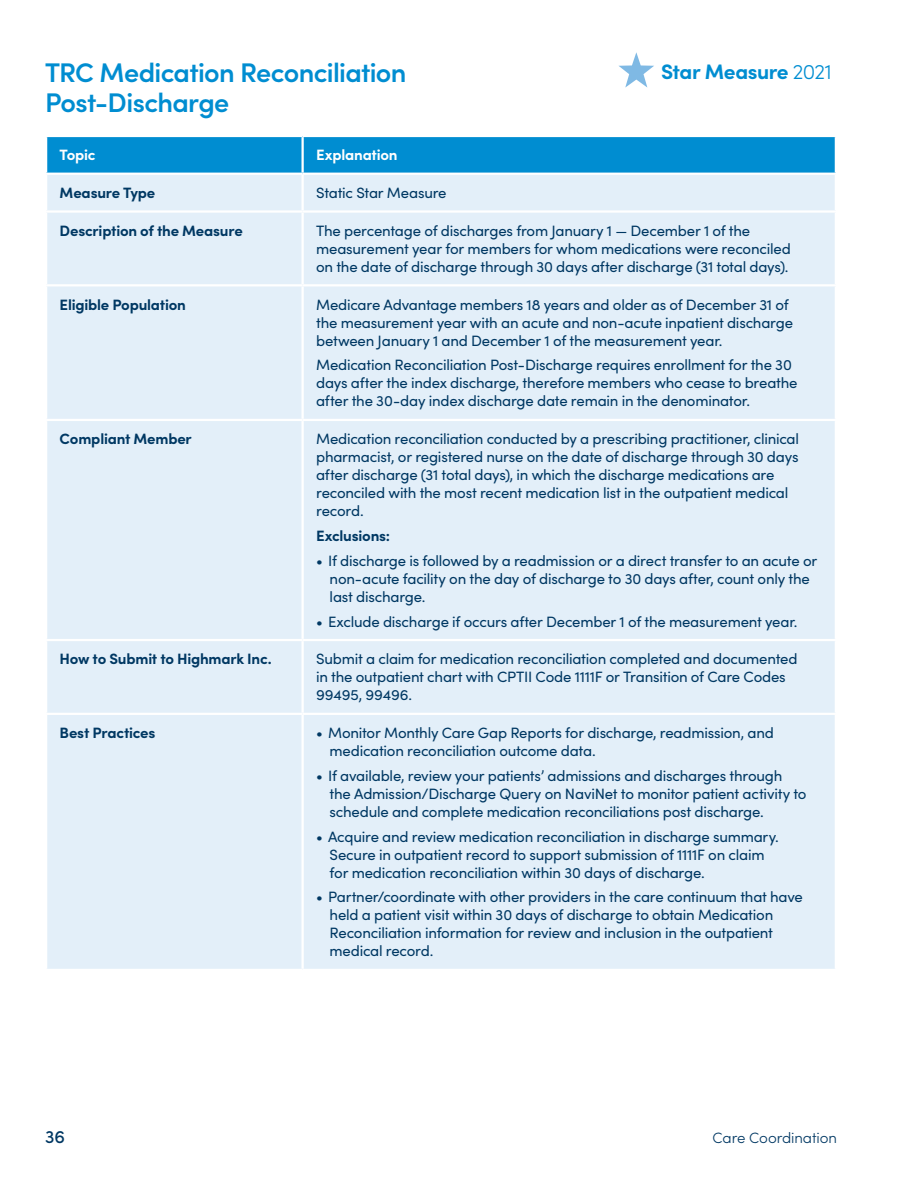
<style>
.page{position:relative;width:918px;height:1188px;background:#fff}
.page>*{position:absolute;margin:0;border:0;box-sizing:border-box;transform-origin:0 0}
.t1{font:600 27px/30px "Sofia Pro";letter-spacing:-.025em;color:#008dd1}
.t2{font:700 21px "Sofia Pro";letter-spacing:-.025em;color:#008dd1}
.t3{font:500 18px "Sofia Pro";color:#003863}
.Body{font:15px/18px "Sofia Pro";letter-spacing:-.015em;color:#003863}
.Body-2{font:700 15px "Sofia Pro";letter-spacing:-.015em;color:#003863}
.t4{font:300 15px "Sofia Pro";letter-spacing:-.005em;color:#003863}
.Table_Head{font:700 15px "Sofia Pro";letter-spacing:-.015em;color:#fff}
.s1{font-weight:300}
</style>
<div class="page">
<div style="left:47px;top:137px;width:788px;height:36px;background:#008dd1"></div>
<div style="left:47px;top:175px;width:788px;height:794px;background:#e3eff9"></div>
<hr style="left:302px;top:137px;width:2px;height:36px;background:#fff">
<hr style="left:302px;top:175px;width:2px;height:35px;background:#fff">
<hr style="left:45px;top:210px;width:258px;height:3px;background:#fff">
<hr style="left:303px;top:210px;width:534px;height:3px;background:#fff">
<hr style="left:302px;top:213px;width:2px;height:71px;background:#fff">
<hr style="left:45px;top:284px;width:258px;height:2px;background:#fff">
<hr style="left:303px;top:284px;width:534px;height:2px;background:#fff">
<hr style="left:302px;top:286px;width:2px;height:133px;background:#fff">
<hr style="left:45px;top:419px;width:258px;height:2px;background:#fff">
<hr style="left:303px;top:419px;width:534px;height:2px;background:#fff">
<hr style="left:302px;top:421px;width:2px;height:218px;background:#fff">
<hr style="left:45px;top:639px;width:258px;height:2px;background:#fff">
<hr style="left:303px;top:639px;width:534px;height:2px;background:#fff">
<hr style="left:302px;top:641px;width:2px;height:72px;background:#fff">
<hr style="left:45px;top:713px;width:258px;height:2px;background:#fff">
<hr style="left:303px;top:713px;width:534px;height:2px;background:#fff">
<hr style="left:302px;top:715px;width:2px;height:254px;background:#fff">
<svg style="left:618px;top:52px;width:36px;height:36px"></svg>
<h1 class="t1" style="left:45px;top:56px;width:363px">TRC Medication Reconciliation<br>Post-Discharge</h1>
<p class="Table_Head" style="left:60px;top:143px;width:38px">Topic</p>
<p class="Table_Head" style="left:316px;top:143px;width:83px">Explanation</p>
<p class="Body-2" style="left:60px;top:181px;width:97px">Measure Type</p>
<p class="Body" style="left:316px;top:183px;width:132px">Static Star Measure</p>
<p class="Body-2" style="left:60px;top:219px;width:185px">Description of the Measure</p>
<p class="Body" style="left:316px;top:221px;width:476px">The percentage of discharges from January 1 — December 1 of the measurement year for members for whom medications were reconciled on the date of discharge through 30 days after discharge (31 total days).</p>
<p class="Body-2" style="left:60px;top:293px;width:128px">Eligible Population</p>
<p class="Body" style="left:316px;top:295px;width:478px">Medicare Advantage members 18 years and older as of December 31 of the measurement year with an acute and non-acute inpatient discharge between January 1 and December 1 of the measurement year.</p>
<p class="Body" style="left:316px;top:355px;width:483px">Medication Reconciliation Post-Discharge requires enrollment for the 30 days after the index discharge, therefore members who cease to breathe after the 30-day index discharge date remain in the denominator.</p>
<p class="Body-2" style="left:60px;top:427px;width:134px">Compliant Member</p>
<p class="Body" style="left:316px;top:429px;width:484px">Medication reconciliation conducted by a prescribing practitioner, clinical pharmacist, or registered nurse on the date of discharge through 30 days after discharge (31 total days), in which the discharge medications are reconciled with the most recent medication list in the outpatient medical record.</p>
<p class="Body-2" style="left:316px;top:524px;width:76px">Exclusions:</p>
<p class="Body" style="left:330px;top:551px;width:489px;text-indent:-14px">• If discharge is followed by a readmission or a direct transfer to an acute or non-acute facility on the day of discharge to 30 days after, count only the last discharge.</p>
<p class="Body" style="left:316px;top:611px;width:481px">• Exclude discharge if occurs after December 1 of the measurement year.</p>
<p class="Body-2" style="left:60px;top:647px;width:214px">How to Submit to Highmark Inc.</p>
<p class="Body" style="left:316px;top:649px;width:483px">Submit a claim for medication reconciliation completed and documented in the outpatient chart with CPTII Code 1111F or Transition of Care Codes<br>99495, 99496.</p>
<p class="Body-2" style="left:60px;top:721px;width:97px">Best Practices</p>
<p class="Body" style="left:330px;top:723px;width:446px;text-indent:-14px">• Monitor Monthly Care Gap Reports for discharge, readmission, and medication reconciliation outcome data.</p>
<p class="Body" style="left:330px;top:766px;width:478px;text-indent:-14px">• If available, review your patients’ admissions and discharges through the Admission/Discharge Query on NaviNet to monitor patient activity to schedule and complete medication reconciliations post discharge.</p>
<p class="Body" style="left:330px;top:827px;width:449px;text-indent:-14px">• Acquire and review medication reconciliation in discharge summary.<br>Secure in outpatient record to support submission of 1111F on claim for medication reconciliation within 30 days of discharge.</p>
<p class="Body" style="left:330px;top:887px;width:475px;text-indent:-14px">• Partner/coordinate with other providers in the care continuum that have held a patient visit within 30 days of discharge to obtain Medication Reconciliation information for review and inclusion in the outpatient medical record.</p>
<p class="t2" style="left:661px;top:56px;width:172px">Star Measure <span class="s1">2021</span></p>
<p class="t3" style="left:45px;top:1123px;width:21px">36</p>
<p class="t4" style="left:713px;top:1127px;width:126px">Care Coordination</p>
</div>
